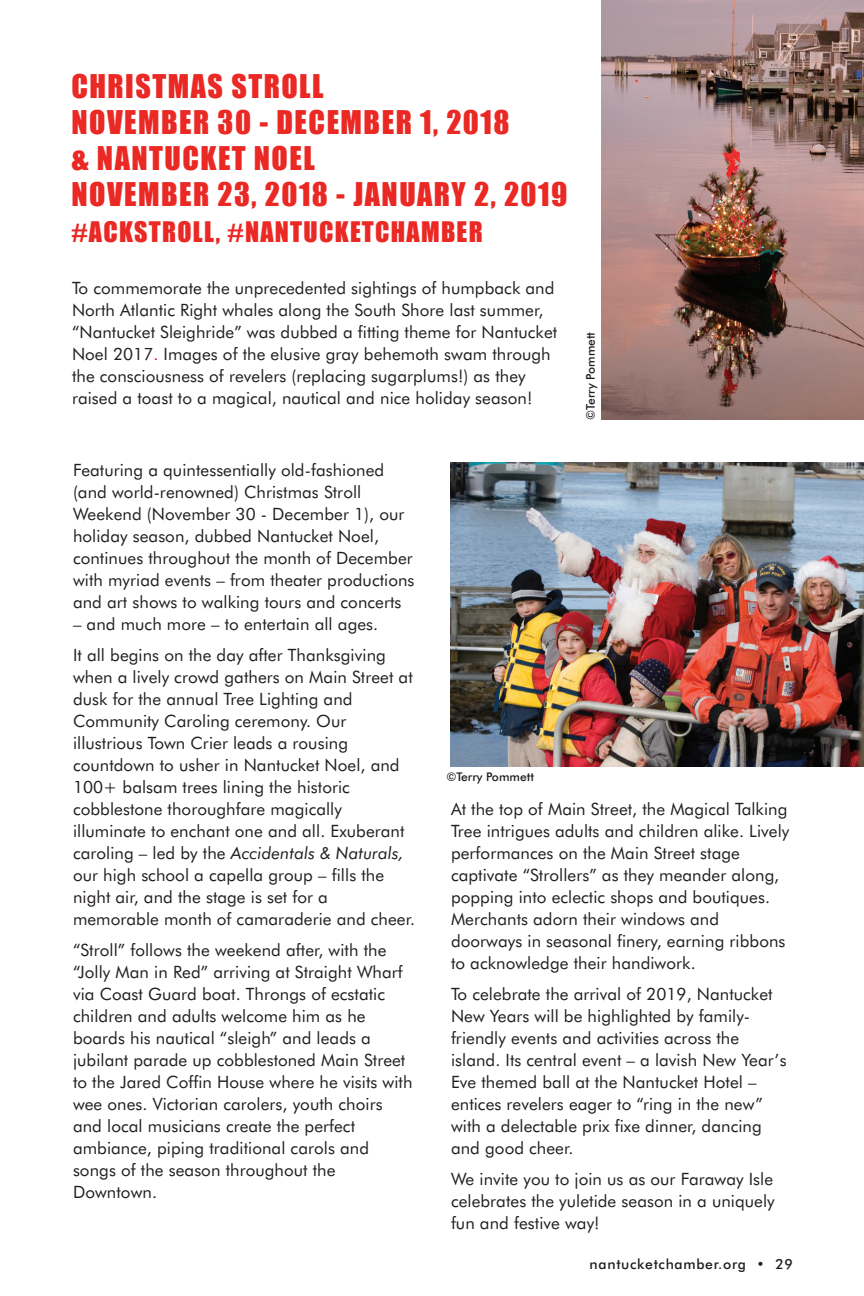
<style>
.page{position:relative;width:864px;height:1296px;background:#fff}
.page>*{position:absolute;margin:0;border:0;box-sizing:border-box;transform-origin:0 0}
.t1{font:30px/36px "Impact";letter-spacing:.05em;color:#ea2824}
.t2{font:26px "Impact";letter-spacing:.05em;color:#ea2824}
.t3{font:17px/22px "Futura BT";letter-spacing:.005em;color:#231f20}
.t4{font:500 14px "Futura BT";letter-spacing:.05em;color:#231f20}
.t5{font:500 12px "Futura BT";color:#231f20}
.s1{color:#ed028c}
.s2{font-style:italic}
</style>
<div class="page">
<img style="left:602px;top:0;width:262px;height:420px">
<img style="left:450px;top:463px;width:414px;height:303px">
<p class="t1" style="left:71px;top:67px;width:440px">CHRISTMAS STROLL<br>NOVEMBER 30 - DECEMBER 1, 2018</p>
<p class="t1" style="left:71px;top:139px;width:497px">&amp; NANTUCKET NOEL<br>NOVEMBER 23, 2018 - JANUARY 2, 2019</p>
<p class="t2" style="left:71px;top:211px;width:413px">#ACKSTROLL, #NANTUCKETCHAMBER</p>
<p class="t3" style="left:72px;top:276px;width:487px">To commemorate the unprecedented sightings of humpback and North Atlantic Right whales along the South Shore last summer, “Nantucket Sleighride” was dubbed a fitting theme for Nantucket Noel 2017<span class="s1">.</span> Images of the elusive gray behemoth swam through the consciousness of revelers (replacing sugarplums!) as they raised a toast to a magical, nautical and nice holiday season!</p>
<p class="t5" style="left:583px;top:420px;width:89px;rotate:-90deg">©Terry Pommett</p>
<p class="t3" style="left:73px;top:459px;width:343px">Featuring a quintessentially old-fashioned (and world-renowned) Christmas Stroll Weekend (November 30 - December 1), our holiday season, dubbed Nantucket Noel, continues throughout the month of December with myriad events – from theater productions and art shows to walking tours and concerts</p>
<p class="t3" style="left:73px;top:613px;width:307px">– and much more – to entertain all ages.</p>
<p class="t3" style="left:73px;top:644px;width:344px">It all begins on the day after Thanksgiving when a lively crowd gathers on Main Street at dusk for the annual Tree Lighting and Community Caroling ceremony. Our illustrious Town Crier leads a rousing countdown to usher in Nantucket Noel, and 100+ balsam trees lining the historic cobblestone thoroughfare magically illuminate to enchant one and all. Exuberant caroling – led by the <span class="s2">Accidentals &amp; Naturals, </span>our high school a capella group – fills the night air, and the stage is set for a memorable month of camaraderie and cheer.</p>
<p class="t3" style="left:73px;top:939px;width:341px">“Stroll” follows the weekend after, with the “Jolly Man in Red” arriving at Straight Wharf via Coast Guard boat. Throngs of ecstatic children and adults welcome him as he boards his nautical “sleigh” and leads a jubilant parade up cobblestoned Main Street to the Jared Coffin House where he visits with wee ones. Victorian carolers, youth choirs and local musicians create the perfect ambiance, piping traditional carols and songs of the season throughout the Downtown.</p>
<p class="t5" style="left:446px;top:770px;width:89px">©Terry Pommett</p>
<p class="t3" style="left:451px;top:798px;width:340px">At the top of Main Street, the Magical Talking Tree intrigues adults and children alike. Lively performances on the Main Street stage captivate “Strollers” as they meander along, popping into eclectic shops and boutiques.<br>Merchants adorn their windows and doorways in seasonal finery, earning ribbons to acknowledge their handiwork.</p>
<p class="t3" style="left:451px;top:983px;width:337px">To celebrate the arrival of 2019, Nantucket New Years will be highlighted by family&shy;friendly events and activities across the island. Its central event – a lavish New Year’s Eve themed ball at the Nantucket Hotel – entices revelers eager to “ring in the new” with a delectable prix fixe dinner, dancing and good cheer.</p>
<p class="t3" style="left:451px;top:1168px;width:325px;text-align:justify">We invite you to join us as our Faraway Isle celebrates the yuletide season in a uniquely fun and festive way!</p>
<p class="t4" style="left:590px;top:1255px;width:205px">nantucketchamber.org • 29</p>
</div>
